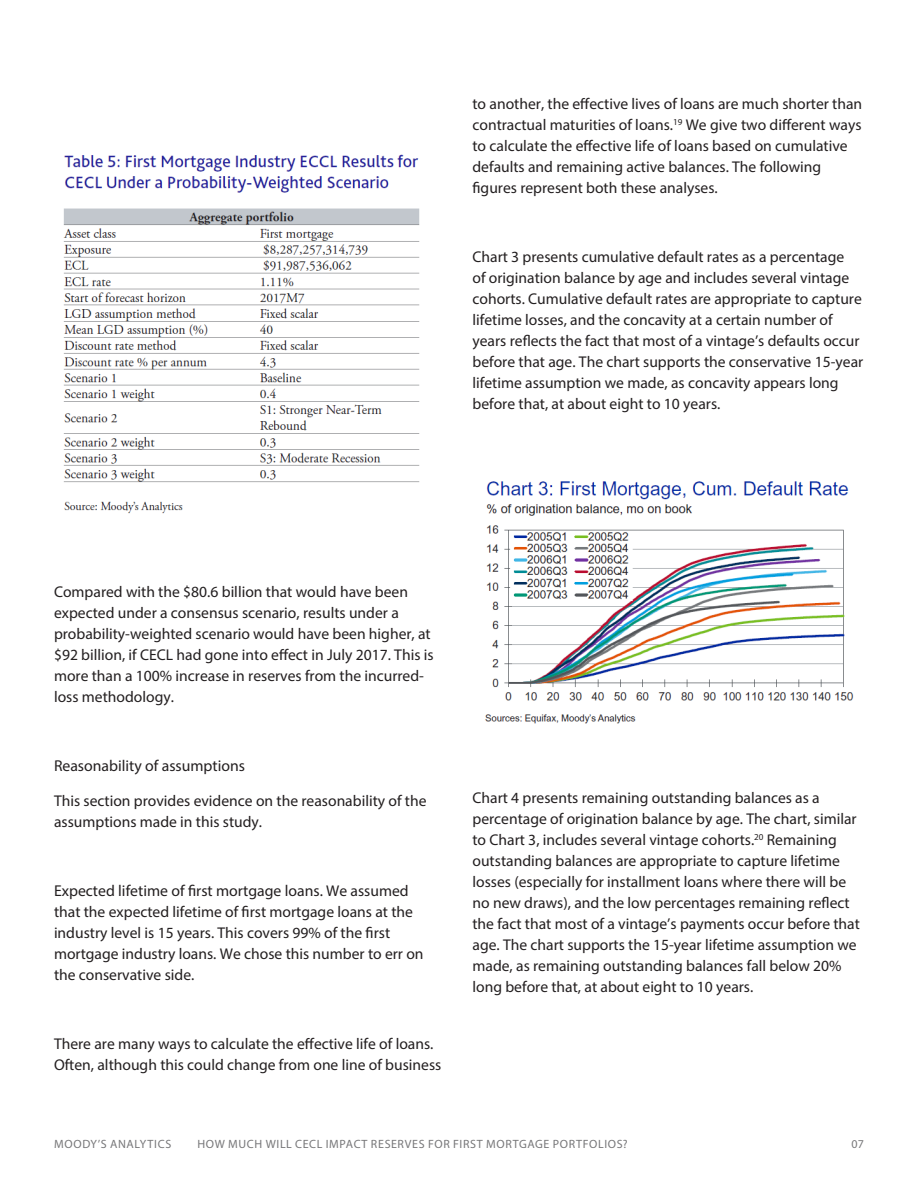
<style>
.page{position:relative;width:918px;height:1188px;background:#fff}
.page>*{position:absolute;margin:0;border:0;box-sizing:border-box;transform-origin:0 0}
.Body_Text{font:15.75px "Myriad Pro";color:#231f20}
.Body_Text-2{font:15.6px/21px "Myriad Pro";color:#231f20}
.t1{font:12px "Myriad Pro";letter-spacing:.055em;color:#777779}
.s1{font-size:15.6px}
</style>
<div class="page">
<img style="left:63px;top:154px;width:357px;height:360px">
<img style="left:485px;top:481px;width:369px;height:243px">
<p class="Body_Text-2" style="left:472px;top:93px;width:391px">to another, the effective lives of loans are much shorter than contractual maturities of loans.<sup>19</sup> We give two different ways to calculate the effective life of loans based on cumulative defaults and remaining active balances. The following figures represent both these analyses.</p>
<p class="Body_Text-2" style="left:472px;top:246px;width:392px">Chart 3 presents cumulative default rates as a percentage<br>of origination balance by age and includes several vintage cohorts. Cumulative default rates are appropriate to capture lifetime losses, and the concavity at a certain number of years reflects the fact that most of a vintage’s defaults occur before that age. The chart supports the conservative 15-year lifetime assumption we made, as concavity appears long before that, at about eight to 10 years.</p>
<p class="Body_Text-2" style="left:54px;top:581px;width:381px">Compared with the $80.6 billion that would have been expected under a consensus scenario, results under a probability-weighted scenario would have been higher, at $92 billion, if CECL had gone into effect in July 2017. This is more than a 100% increase in reserves from the incurred&shy;loss methodology.</p>
<p class="Body_Text" style="left:54px;top:756px;width:193px">Reasonability of assumptions</p>
<p class="Body_Text-2" style="left:54px;top:790px;width:374px">This section provides evidence on the reasonability of the assumptions made in this study.</p>
<p class="Body_Text" style="left:54px;top:881px;width:356px">Expected lifetime of first mortgage loans. <span class="s1">We assumed</span></p>
<p class="Body_Text-2" style="left:54px;top:901px;width:371px">that the expected lifetime of first mortgage loans at the industry level is 15 years. This covers 99% of the first mortgage industry loans. We chose this number to err on the conservative side.</p>
<p class="Body_Text-2" style="left:54px;top:1033px;width:389px">There are many ways to calculate the effective life of loans.<br>Often, although this could change from one line of business</p>
<p class="Body_Text-2" style="left:472px;top:787px;width:389px">Chart 4 presents remaining outstanding balances as a percentage of origination balance by age. The chart, similar to Chart 3, includes several vintage cohorts.<sup>20</sup> Remaining outstanding balances are appropriate to capture lifetime losses (especially for installment loans where there will be no new draws), and the low percentages remaining reflect the fact that most of a vintage’s payments occur before that age. The chart supports the 15-year lifetime assumption we made, as remaining outstanding balances fall below 20% long before that, at about eight to 10 years.</p>
<p class="t1" style="left:54px;top:1136px;width:119px">MOODY’S ANALYTICS</p>
<p class="t1" style="left:197px;top:1136px;width:76px">How Much Will</p>
<p class="t1" style="left:295px;top:1136px;width:59px">CECL Impact</p>
<p class="t1" style="left:371px;top:1136px;width:15px">Reser</p>
<p class="t1" style="left:405px;top:1136px;width:56px">ves for First</p>
<p class="t1" style="left:486px;top:1136px;width:19px">Mort</p>
<p class="t1" style="left:519px;top:1136px;width:42px">gage Port</p>
<p class="t1" style="left:583px;top:1136px;width:14px">folios</p>
<p class="t1" style="left:623px;top:1136px;width:6px">?</p>
<p class="t1" style="left:851px;top:1136px;width:14px">07</p>
</div>
